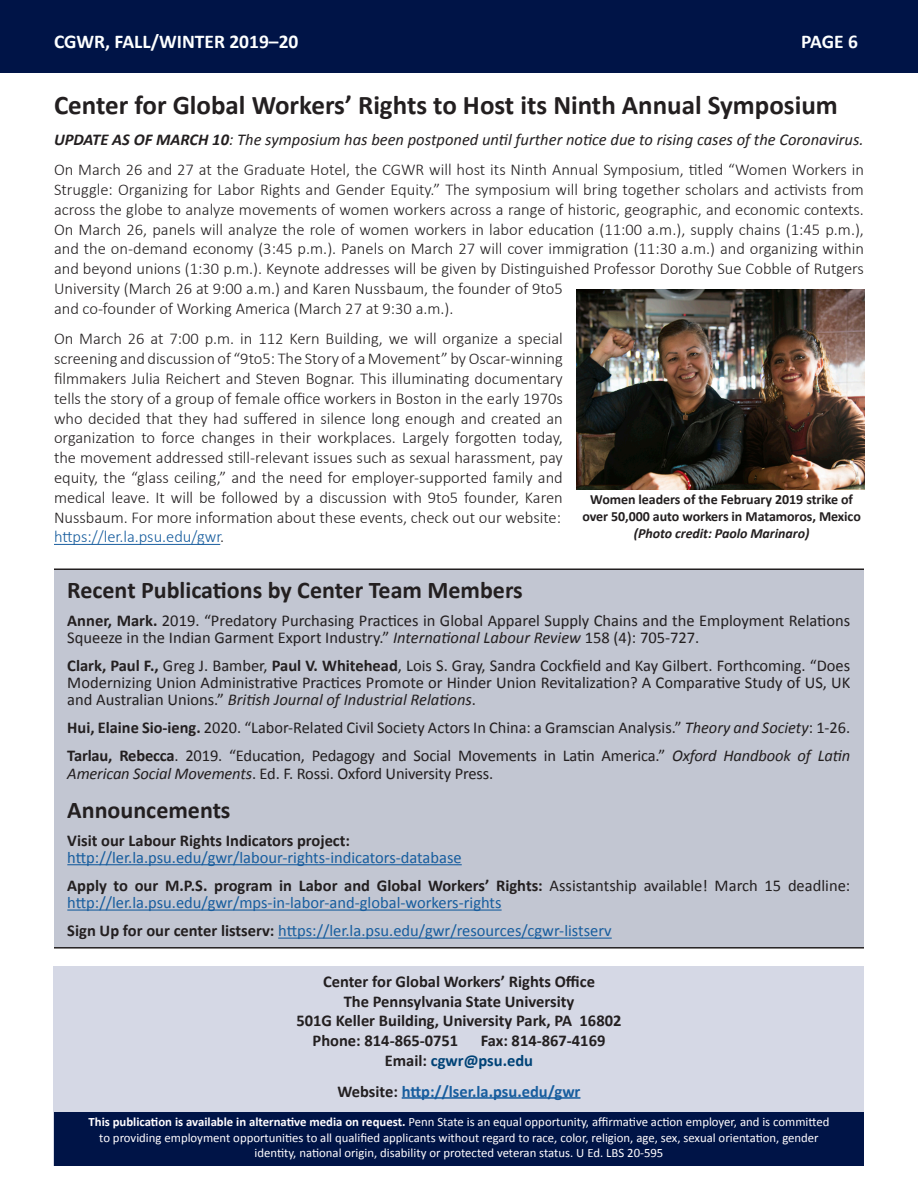
<style>
.page{position:relative;width:918px;height:1188px;background:#fff}
.page>*{position:absolute;margin:0;border:0;box-sizing:border-box;transform-origin:0 0}
.t1{font:700 27px "Calibri";color:#231f20}
.t2{font:700 24px "Calibri";color:#231f20}
.t3{font:700 19.5px "Calibri";color:#fdffff}
.t4{font:300 16.5px/19.8px "Calibri";color:#231f20}
.t5{font:16.5px/17.2px "Calibri";color:#231f20}
.t6{font:16.5px/17.2px "Calibri";color:#175d9e}
.t7{font:700 16.5px "Calibri";color:#231f20}
.t8{font:italic 16.5px "Calibri";color:#231f20}
.t9{font:700 16.5px "Calibri";color:#175d9e}
.t10{font:300 16.5px "Calibri";color:#175d9e}
.t11{font:700 16.5px "Calibri";color:#004377}
.t12{font:700 13.95px/16.8px "Calibri";letter-spacing:-.005em;color:#231f20;text-align:center}
.t13{font:italic 700 13.95px "Calibri";letter-spacing:-.005em;color:#231f20}
.t14{font:12.75px "Calibri";color:#fffdff}
.s1{font-weight:700}
.s2{color:#231f20}
.s3{font-style:italic}
.s4{font-weight:700;color:#231f20}
</style>
<div class="page">
<div style="left:54px;top:966px;width:810px;height:200px;background:#d5d8e5"></div>
<div style="left:54px;top:569px;width:810px;height:379px;background:#c2c6d2"></div>
<div style="left:0;top:0;width:918px;height:73px;background:#001447"></div>
<hr style="left:67px;top:864px;width:395px;height:1px;background:#175d9e">
<hr style="left:67px;top:910px;width:435px;height:1px;background:#175d9e">
<hr style="left:278px;top:938px;width:334px;height:1px;background:#175d9e">
<hr style="left:54px;top:947px;width:810px;height:2px;background:#231f20">
<hr style="left:54px;top:568px;width:810px;height:2px;background:#231f20">
<hr style="left:54px;top:544px;width:166px;height:1px;background:#175d9e">
<img style="left:576px;top:290px;width:288px;height:199px">
<div style="left:54px;top:1112px;width:810px;height:54px;background:#001447"></div>
<hr style="left:402px;top:1097px;width:179px;height:2px;background:#175d9e">
<p class="t3" style="left:54px;top:29px;width:246px">CGWR, FALL/WINTER 2019–20</p>
<p class="t3" style="left:801px;top:29px;width:58px">PAGE 6</p>
<p class="t1" style="left:54px;top:88px;width:785px">Center for Global Workers’ Rights to Host its Ninth Annual Symposium</p>
<p class="t8" style="left:54px;top:128px;width:811px"><span class="s1">UPDATE AS OF MARCH 10</span>: The symposium has been postponed until further notice due to rising cases of the Coronavirus.</p>
<p class="t4" style="left:54px;top:159px;width:812px">On March 26 and 27 at the Graduate Hotel, the CGWR will host its Ninth Annual Symposium, titled “Women Workers in Struggle: Organizing for Labor Rights and Gender Equity.” The symposium will bring together scholars and activists from across the globe to analyze movements of women workers across a range of historic, geographic, and economic contexts.<br>On March 26, panels will analyze the role of women workers in labor education (11:00 a.m.), supply chains (1:45 p.m.), and the on-demand economy (3:45 p.m.). Panels on March 27 will cover immigration (11:30 a.m.) and organizing within and beyond unions (1:30 p.m.). Keynote addresses will be given by Distinguished Professor Dorothy Sue Cobble of Rutgers University (March 26 at 9:00 a.m.) and Karen Nussbaum, the founder of 9to5<br>and co-founder of Working America (March 27 at 9:30 a.m.).</p>
<p class="t4" style="left:54px;top:328px;width:510px;text-align:justify">On March 26 at 7:00 p.m. in 112 Kern Building, we will organize a special screening and discussion of “9to5: The Story of a Movement” by Oscar-winning filmmakers Julia Reichert and Steven Bognar. This illuminating documentary tells the story of a group of female office workers in Boston in the early 1970s who decided that they had suffered in silence long enough and created an organization to force changes in their workplaces. Largely forgotten today, the movement addressed still-relevant issues such as sexual harassment, pay equity, the “glass ceiling,” and the need for employer-supported family and medical leave. It will be followed by a discussion with 9to5 founder, Karen Nussbaum. For more information about these events, check out our website:</p>
<p class="t10" style="left:54px;top:527px;width:172px">https://ler.la.psu.edu/gwr<span class="s2">.</span></p>
<p class="t12" style="left:582px;top:491px;width:280px">Women leaders of the February 2019 strike of over 50,000 auto workers in Matamoros, Mexico</p>
<p class="t13" style="left:634px;top:524px;width:177px">(Photo credit: Paolo Marinaro)</p>
<p class="t2" style="left:67px;top:574px;width:457px">Recent Publications by Center Team Members</p>
<p class="t5" style="left:67px;top:612px;width:784px"><span class="s1">Anner, Mark.</span> 2019. “Predatory Purchasing Practices in Global Apparel Supply Chains and the Employment Relations<br>Squeeze in the Indian Garment Export Industry.” <span class="s3">International Labour Review</span> 158 (4): 705-727.</p>
<p class="t5" style="left:67px;top:657px;width:785px;text-align:justify"><span class="s1">Clark, Paul F.,</span> Greg J. Bamber, <span class="s1">Paul V. Whitehead</span>, Lois S. Gray, Sandra Cockfield and Kay Gilbert. Forthcoming. “Does Modernizing Union Administrative Practices Promote or Hinder Union Revitalization? A Comparative Study of US, UK and Australian Unions.” <span class="s3">British Journal of Industrial Relations</span>.</p>
<p class="t5" style="left:67px;top:719px;width:785px"><span class="s1">Hui, Elaine Sio-ieng.</span> 2020. “Labor-Related Civil Society Actors In China: a Gramscian Analysis.” <span class="s3">Theory and Society</span>: 1-26.</p>
<p class="t5" style="left:67px;top:747px;width:784px"><span class="s1">Tarlau, Rebecca</span>. 2019. “Education, Pedagogy and Social Movements in Latin America.” <span class="s3">Oxford Handbook of Latin<br>American Social Movements</span>. Ed. F. Rossi. Oxford University Press.</p>
<p class="t2" style="left:67px;top:794px;width:165px">Announcements</p>
<p class="t7" style="left:67px;top:830px;width:284px">Visit our Labour Rights Indicators project:</p>
<p class="t6" style="left:67px;top:849px;width:396px">http://ler.la.psu.edu/gwr/labour-rights-indicators-database</p>
<p class="t6" style="left:67px;top:877px;width:784px"><span class="s4">Apply to our M.P.S. program in Labor and Global Workers’ Rights:</span> <span class="s2">Assistantship available! March 15 deadline: </span>http://ler.la.psu.edu/gwr/mps-in-labor-and-global-workers-rights</p>
<p class="t6" style="left:67px;top:922px;width:546px"><span class="s4">Sign Up for our center listserv:</span> https://ler.la.psu.edu/gwr/resources/cgwr-listserv</p>
<p class="t7" style="left:323px;top:971px;width:273px">Center for Global Workers’ Rights Office</p>
<p class="t7" style="left:344px;top:990px;width:232px">The Pennsylvania State University</p>
<p class="t7" style="left:297px;top:1010px;width:326px">501G Keller Building, University Park, PA 16802</p>
<p class="t7" style="left:313px;top:1030px;width:147px">Phone: 814-865-0751</p>
<p class="t7" style="left:481px;top:1030px;width:126px">Fax: 814-867-4169</p>
<p class="t11" style="left:385px;top:1050px;width:150px"><span class="s2">Email:</span> cgwr@psu.edu</p>
<p class="t9" style="left:337px;top:1080px;width:245px"><span class="s2">Website:</span> http://lser.la.psu.edu/gwr</p>
<p class="t14" style="left:89px;top:1114px;width:742px"><span class="s1">This publication is available in alternative media on request.</span> Penn State is an equal opportunity, affirmative action employer, and is committed</p>
<p class="t14" style="left:99px;top:1129px;width:721px">to providing employment opportunities to all qualified applicants without regard to race, color, religion, age, sex, sexual orientation, gender</p>
<p class="t14" style="left:255px;top:1145px;width:410px">identity, national origin, disability or protected veteran status. U Ed. LBS 20-595</p>
</div>
